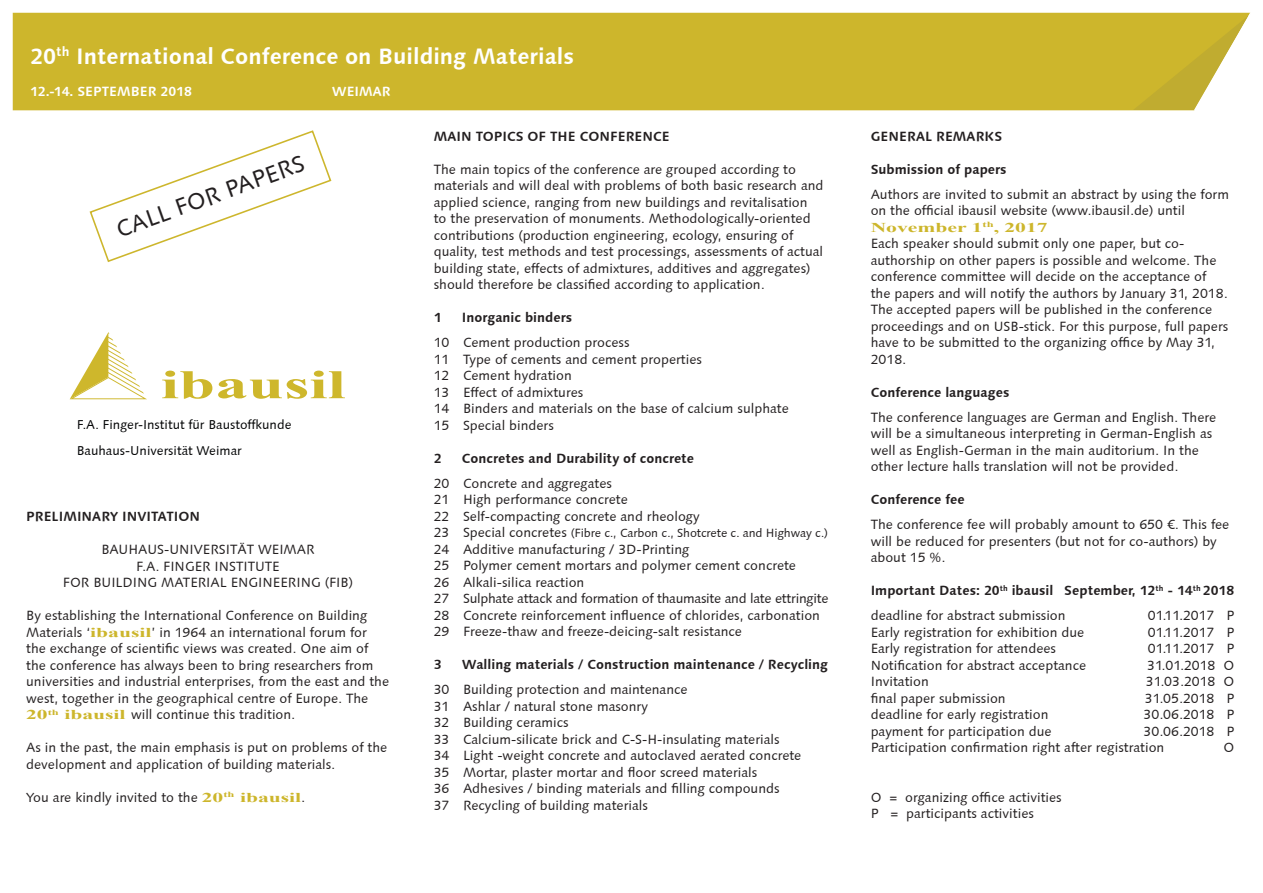
<style>
.page{position:relative;width:1263px;height:893px;background:#fff}
.page>*{position:absolute;margin:0;border:0;box-sizing:border-box;transform-origin:0 0}
.t1{font:700 40.8px "Times New Roman";color:#ceb72c;scale:1.6 1}
.t2{font:23.7px "Linotype Syntax";color:#231f20}
.t3{font:700 22.5px "Linotype Syntax";color:#fff}
.t4{font:13.5px/16.5px "Linotype Syntax";color:#231f20}
.t5{font:700 13.5px/25px "Linotype Syntax";color:#231f20}
.t6{font:700 13.5px "Linotype Syntax";color:#fff}
.t7{font:700 13.5px "Times New Roman";color:#cdb62c;scale:1.6 1}
.t8{font:12.9px "Linotype Syntax";color:#010203}
.t9{font:12px "Linotype Syntax";letter-spacing:-.01em;color:#231f20}
.s1{font-family:"Times New Roman";font-weight:700;color:#cdb62c}
.s2{font-size:13.5px}
.s3{font-weight:400}
</style>
<div class="page">
<div style="left:13px;top:13px;width:1120px;height:97px;background:#cdb62c"></div>
<svg style="left:1133px;top:13px;width:117px;height:98px"></svg>
<svg style="left:70px;top:332px;width:77px;height:67px"></svg>
<svg style="left:89px;top:130px;width:243px;height:132px"></svg>
<h3 class="t3" style="left:30px;top:42px;width:545px">20<sup>th</sup> International Conference on Building Materials</h3>
<p class="t6" style="left:30px;top:83px;width:163px">12.-14. SEPTEMBER 2018</p>
<p class="t6" style="left:332px;top:83px;width:61px">WEIMAR</p>
<h2 class="t2" style="left:112px;top:217px;width:200px;rotate:-20deg">CALL FOR PAPERS</h2>
<h1 class="t1" style="left:161px;top:356px;width:117px">ibausil</h1>
<p class="t8" style="left:77px;top:417px;width:216px">F.A. Finger-Institut für Baustoffkunde</p>
<p class="t8" style="left:77px;top:442px;width:167px">Bauhaus-Universität Weimar</p>
<p class="t5" style="left:26px;top:504px;width:176px">PRELIMINARY INVITATION</p>
<p class="t4" style="left:63px;top:542px;width:292px;text-align:center">BAUHAUS-UNIVERSITÄT WEIMAR<br>F.A. FINGER INSTITUTE<br>FOR BUILDING MATERIAL ENGINEERING (FIB)</p>
<p class="t4" style="left:26px;top:608px;width:364px">By establishing the International Conference on Building Materials ‘<span class="s1">ibausil</span>’ in 1964 an international forum for the exchange of scientific views was created. One aim of the conference has always been to bring researchers from universities and industrial enterprises, from the east and the west, together in the geographical centre of Europe. The <span class="s1">20</span><sup>th</sup> <span class="s1">ibausil</span> will continue this tradition.</p>
<p class="t4" style="left:26px;top:740px;width:363px">As in the past, the main emphasis is put on problems of the development and application of building materials.</p>
<p class="t4" style="left:26px;top:789px;width:280px">You are kindly invited to the <span class="s1">20</span><sup>th</sup> <span class="s1">ibausil</span>.</p>
<p class="t5" style="left:434px;top:123px;width:238px">MAIN TOPICS OF THE CONFERENCE</p>
<p class="t4" style="left:434px;top:161px;width:391px">The main topics of the conference are grouped according to materials and will deal with problems of both basic research and applied science, ranging from new buildings and revitalisation to the preservation of monuments. Methodologically-oriented contributions (production engineering, ecology, ensuring of quality, test methods and test processings, assessments of actual building state, effects of admixtures, additives and aggregates) should therefore be classified according to application.</p>
<p class="t5" style="left:434px;top:305px;width:9px">1</p>
<p class="t5" style="left:462px;top:305px;width:112px">Inorganic binders</p>
<p class="t4" style="left:434px;top:334px;width:357px">10 Cement production process<br>11 Type of cements and cement properties<br>12 Cement hydration<br>13 Effect of admixtures<br>14 Binders and materials on the base of calcium sulphate<br>15 Special binders</p>
<p class="t5" style="left:434px;top:445px;width:9px">2</p>
<p class="t5" style="left:462px;top:445px;width:234px">Concretes and Durability of concrete</p>
<p class="t4" style="left:434px;top:475px;width:267px">20 Concrete and aggregates<br>21 High performance concrete<br>22 Self-compacting concrete and rheology</p>
<p class="t9" style="left:434px;top:526px;width:396px"><span class="s2">23 Special concretes</span> (Fibre c., Carbon c., Shotcrete c. and Highway c.)</p>
<p class="t4" style="left:434px;top:541px;width:396px">24 Additive manufacturing / 3D-Printing<br>25 Polymer cement mortars and polymer cement concrete<br>26 Alkali-silica reaction<br>27 Sulphate attack and formation of thaumasite and late ettringite 28 Concrete reinforcement influence of chlorides, carbonation 29 Freeze-thaw and freeze-deicing-salt resistance</p>
<p class="t5" style="left:434px;top:652px;width:9px">3</p>
<p class="t5" style="left:462px;top:652px;width:368px">Walling materials / Construction maintenance / Recycling</p>
<p class="t4" style="left:434px;top:681px;width:369px">30 Building protection and maintenance<br>31 Ashlar / natural stone masonry<br>32 Building ceramics<br>33 Calcium-silicate brick and C-S-H-insulating materials<br>34 Light -weight concrete and autoclaved aerated concrete 35 Mortar, plaster mortar and floor screed materials<br>36 Adhesives / binding materials and filling compounds<br>37 Recycling of building materials</p>
<p class="t5" style="left:871px;top:123px;width:133px">GENERAL REMARKS</p>
<p class="t5" style="left:871px;top:156px;width:138px">Submission of papers</p>
<p class="t4" style="left:871px;top:186px;width:360px">Authors are invited to submit an abstract by using the form on the official ibausil website (www.ibausil.de) until</p>
<p class="t7" style="left:871px;top:218px;width:112px">November 1<sup>th</sup>, 2017</p>
<p class="t4" style="left:871px;top:235px;width:359px">Each speaker should submit only one paper, but co&shy;authorship on other papers is possible and welcome. The conference committee will decide on the acceptance of the papers and will notify the authors by January 31, 2018.<br>The accepted papers will be published in the conference proceedings and on USB-stick. For this purpose, full papers have to be submitted to the organizing office by May 31, 2018.</p>
<p class="t5" style="left:871px;top:379px;width:140px">Conference languages</p>
<p class="t4" style="left:871px;top:409px;width:347px">The conference languages are German and English. There will be a simultaneous interpreting in German-English as well as English-German in the main auditorium. In the other lecture halls translation will not be provided.</p>
<p class="t5" style="left:871px;top:487px;width:95px">Conference fee</p>
<p class="t4" style="left:871px;top:516px;width:360px">The conference fee will probably amount to 650 €. This fee will be reduced for presenters (but not for co-authors) by about 15 %.</p>
<p class="t5" style="left:871px;top:578px;width:365px">Important Dates: 20<sup>th</sup> ibausil September, 12<sup>th</sup> - 14<sup>th</sup> 2018 <span class="s3">deadline for abstract submission</span></p>
<p class="t4" style="left:1148px;top:607px;width:88px">01.11.2017 P</p>
<p class="t4" style="left:871px;top:624px;width:215px">Early registration for exhibition due</p>
<p class="t4" style="left:1148px;top:624px;width:88px">01.11.2017 P</p>
<p class="t4" style="left:871px;top:640px;width:187px">Early registration for attendees</p>
<p class="t4" style="left:1148px;top:640px;width:88px">01.11.2017 P</p>
<p class="t4" style="left:871px;top:657px;width:217px">Notification for abstract acceptance</p>
<p class="t4" style="left:1147px;top:657px;width:89px">31.01.2018 O</p>
<p class="t4" style="left:871px;top:673px;width:60px">Invitation</p>
<p class="t4" style="left:1146px;top:673px;width:90px">31.03.2018 O</p>
<p class="t4" style="left:871px;top:690px;width:137px">final paper submission</p>
<p class="t4" style="left:1145px;top:690px;width:91px">31.05.2018 P</p>
<p class="t4" style="left:871px;top:706px;width:179px">deadline for early registration</p>
<p class="t4" style="left:1143px;top:706px;width:92px">30.06.2018 P</p>
<p class="t4" style="left:871px;top:723px;width:182px">payment for participation due</p>
<p class="t4" style="left:871px;top:723px;width:365px;text-indent:273px">30.06.2018 P<br>Participation confirmation right after registration</p>
<p class="t4" style="left:1223px;top:739px;width:12px">O</p>
<p class="t4" style="left:871px;top:789px;width:193px">O = organizing office activities<br>P = participants activities</p>
</div>
